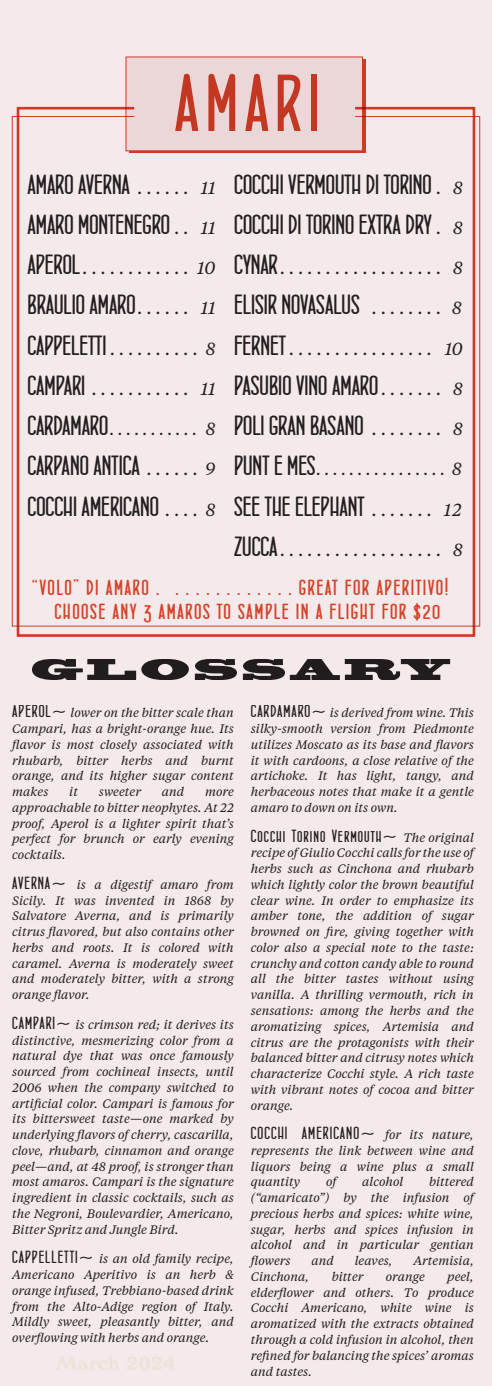
<style>
.page{position:relative;width:492px;height:1386px;background:#fff}
.page>*{position:absolute;margin:0;border:0;box-sizing:border-box;transform-origin:0 0}
.t1{font:27.65px/40.2px "Concurso Italian BTN Bold";color:#231f20}
.t2{font:24.5px/24.5px "Concurso Italian BTN Bold";letter-spacing:.06em;color:#d54229;text-align:center}
.t3{font:italic 17.5px "Tiempos Text";color:#231f20}
.t4{font:17.5px "Concurso Italian BTN Bold";letter-spacing:.06em;color:#231f20}
.t5{font:italic 12.25px/15.8px "Tiempos Text";color:#231f20;text-align:justify}
.s1{font-family:"Tiempos Text";font-style:italic;font-size:17.5px}
.s2{font-family:"Concurso Italian BTN Bold";font-style:normal;font-size:27.65px}
.s3{font-family:"Concurso Italian BTN Bold";font-style:normal;font-size:17.5px}
.s4{font-family:"Tiempos Text";font-style:italic;font-size:12.25px}
</style>
<div class="page">
<div style="left:0;top:0;width:491px;height:1386px;background:#f5eaeb"></div>
<svg style="left:12px;top:116px;width:468px;height:511px;background:#ecc4c0"></svg>
<div style="left:17px;top:107px;width:458px;height:530px;background:#f5eaeb"></div>
<div style="left:129px;top:59px;width:237px;height:94px;background:#cc3c25"></div>
<svg style="left:125px;top:57px;width:238px;height:94px;background:#e4bab8"></svg>
<svg style="left:32px;top:659px;width:157px;height:21px;background:#726b6c"></svg>
<svg style="left:195px;top:659px;width:42px;height:21px"></svg>
<svg style="left:243px;top:659px;width:207px;height:21px;background:#6d6566"></svg>
<h1 class="t1" style="left:234px;top:165px;width:230px">COCCHI VERMOUTH DI TORINO <span class="s1">. 8<br></span>COCCHI DI TORINO EXTRA DRY <span class="s1">. 8</span></h1>
<h3 class="t3" style="left:234px;top:256px;width:230px"><span class="s2">CYNAR</span>. . . . . . . . . . . . . . . . . . 8</h3>
<h1 class="t1" style="left:234px;top:286px;width:229px">ELISIR NOVASALUS <span class="s1">. . . . . . . . 8</span></h1>
<h3 class="t3" style="left:234px;top:337px;width:230px"><span class="s2">FERNET</span> . . . . . . . . . . . . . . . . 10</h3>
<h1 class="t1" style="left:234px;top:367px;width:230px;text-align:justify">PASUBIO VINO AMARO <span class="s1">. . . . . . . 8<br></span>POLI GRAN BASANO <span class="s1">. . . . . . . . 8<br></span>PUNT E MES. . . . . . . . . . . . . . . . <span class="s1">8<br></span>SEE THE ELEPHANT <span class="s1">. . . . . . . 12</span></h1>
<h3 class="t3" style="left:234px;top:538px;width:230px"><span class="s2">ZUCCA</span>. . . . . . . . . . . . . . . . . . 8</h3>
<h2 class="t2" style="left:32px;top:575px;width:417px">“volo” di amaro . . . . . . . . . . . . . great for aperitivo! choose any 3 amaros to sample in a flight for $20</h2>
<h1 class="t1" style="left:27px;top:165px;width:189px">AMARO AVERNA <span class="s1">. . . . . . 11<br></span>AMARO MONTENEGRO <span class="s1">. . 11</span></h1>
<h3 class="t3" style="left:27px;top:256px;width:189px"><span class="s2">APEROL</span>. . . . . . . . . . . . 10</h3>
<h1 class="t1" style="left:27px;top:286px;width:189px">BRAULIO AMARO<span class="s1">. . . . . . 11</span></h1>
<h3 class="t3" style="left:27px;top:337px;width:189px"><span class="s2">CAPPELETTI</span> . . . . . . . . . . 8</h3>
<h3 class="t3" style="left:27px;top:377px;width:189px"><span class="s2">CAMPARI</span> . . . . . . . . . . . 11</h3>
<h1 class="t1" style="left:27px;top:407px;width:189px;text-align:justify">CARDAMARO. . . . . . . . . . . <span class="s1">8<br></span>CARPANO ANTICA <span class="s1">. . . . . . 9<br></span>COCCHI AMERICANO <span class="s1">. . . . 8</span></h1>
<p class="t5" style="left:12px;top:705px;width:223px"><span class="s3">APEROL~</span> lower on the bitter scale than Campari, has a bright-orange hue. Its flavor is most closely associated with rhubarb, bitter herbs and burnt orange, and its higher sugar content makes</p>
<p class="t5" style="left:69px;top:783px;width:10px">it</p>
<p class="t5" style="left:99px;top:783px;width:44px">sweeter</p>
<p class="t5" style="left:162px;top:783px;width:24px">and</p>
<p class="t5" style="left:12px;top:783px;width:223px;text-indent:193px">more approachable to bitter neophytes. At 22 proof, Aperol is a lighter spirit that’s perfect for brunch or early evening cocktails.</p>
<p class="t5" style="left:12px;top:876px;width:223px"><span class="s3">AVERNA~</span> is a digestif amaro from Sicily. It was invented in 1868 by Salvatore Averna, and is primarily citrus flavored, but also contains other herbs and roots. It is colored with caramel. Averna is moderately sweet and moderately bitter, with a strong orange flavor.</p>
<p class="t5" style="left:12px;top:1016px;width:223px"><span class="s3">CAMPARI~</span> is crimson red; it derives its distinctive, mesmerizing color from a natural dye that was once famously sourced from cochineal insects, until 2006 when the company switched to artificial color. Campari is famous for its bittersweet taste—one marked by underlying flavors of cherry, cascarilla, clove, rhubarb, cinnamon and orange peel—and, at 48 proof, is stronger than most amaros. Campari is the signature ingredient in classic cocktails, such as the Negroni, Boulevardier, Americano, Bitter Spritz and Jungle Bird.</p>
<p class="t5" style="left:12px;top:1251px;width:223px"><span class="s3">CAPPELLETTI~</span> is an old family recipe, Americano Aperitivo is an herb &amp; orange infused, Trebbiano-based drink from the Alto-Adige region of Italy.<br>Mildly sweet, pleasantly bitter, and overflowing with herbs and orange.</p>
<p class="t5" style="left:251px;top:705px;width:224px"><span class="s3">CARDAMARO~</span> is derived from wine. This silky-smooth version from Piedmonte utilizes Moscato as its base and flavors it with cardoons, a close relative of the artichoke. It has light, tangy, and herbaceous notes that make it a gentle amaro to down on its own.</p>
<h3 class="t4" style="left:251px;top:827px;width:224px">Cocchi Torino Vermouth~ <span class="s4">The original</span></h3>
<p class="t5" style="left:251px;top:845px;width:224px">recipe of Giulio Cocchi calls for the use of herbs such as Cinchona and rhubarb which lightly color the brown beautiful clear wine. In order to emphasize its amber tone, the addition of sugar browned on fire, giving together with color also a special note to the taste: crunchy and cotton candy able to round all the bitter tastes without using vanilla. A thrilling vermouth, rich in sensations: among the herbs and the aromatizing spices, Artemisia and citrus are the protagonists with their balanced bitter and citrusy notes which characterize Cocchi style. A rich taste with vibrant notes of cocoa and bitter orange.</p>
<h3 class="t4" style="left:251px;top:1125px;width:224px">COCCHI AMERICANO~ <span class="s4">for its nature,</span></h3>
<p class="t5" style="left:251px;top:1142px;width:224px">represents the link between wine and liquors being a wine plus a small quantity</p>
<p class="t5" style="left:326px;top:1174px;width:12px">of</p>
<p class="t5" style="left:362px;top:1174px;width:43px">alcohol</p>
<p class="t5" style="left:251px;top:1174px;width:224px;text-indent:178px">bittered (“amaricato”) by the infusion of precious herbs and spices: white wine, sugar, herbs and spices infusion in alcohol and in particular gentian flowers</p>
<p class="t5" style="left:311px;top:1252px;width:24px">and</p>
<p class="t5" style="left:354px;top:1252px;width:39px">leaves,</p>
<p class="t5" style="left:413px;top:1252px;width:62px">Artemisia,</p>
<p class="t5" style="left:251px;top:1268px;width:224px;text-indent:196px">peel, elderflower and others. To produce Cocchi Americano, white wine is aromatized with the extracts obtained through a cold infusion in alcohol, then refined for balancing the spices’ aromas and tastes.</p>
<p class="t5" style="left:251px;top:1268px;width:60px">Cinchona,</p>
<p class="t5" style="left:331px;top:1268px;width:33px">bitter</p>
<p class="t5" style="left:385px;top:1268px;width:40px">orange</p>
</div>
